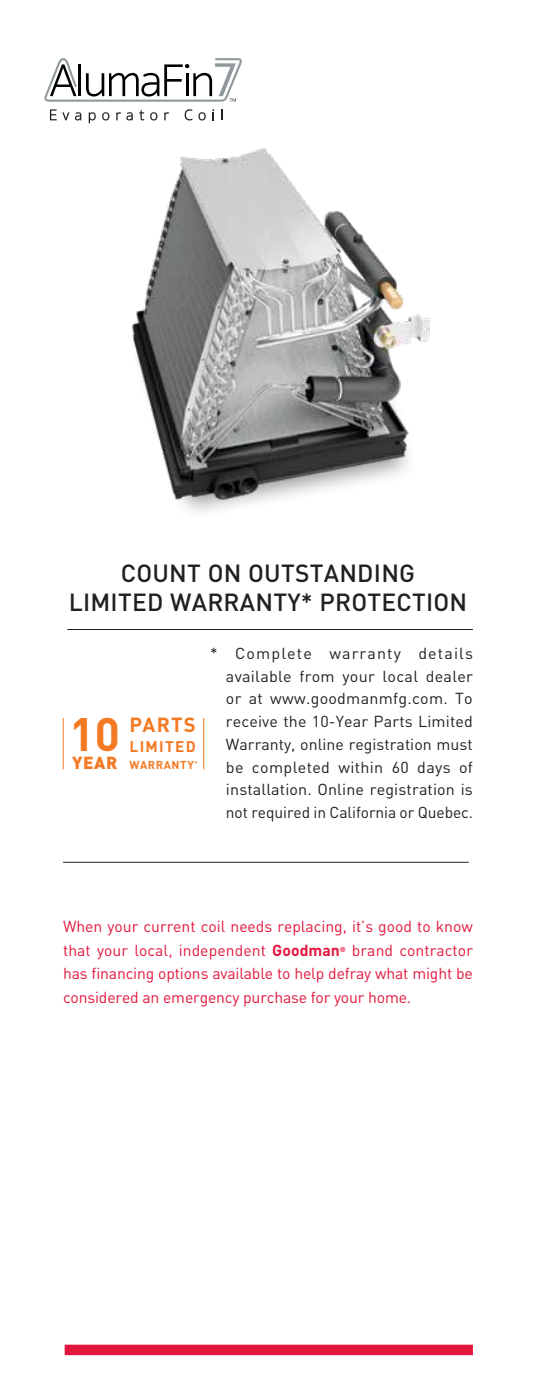
<style>
.page{position:relative;width:536px;height:1386px;background:#fff}
.page>*{position:absolute;margin:0;border:0;box-sizing:border-box;transform-origin:0 0}
.t1{font:700 46.38px "DIN Pro";color:#f47923}
.t2{font:500 24.5px/28.9px "DIN Pro";letter-spacing:.01em;color:#231f20;text-align:center}
.t3{font:700 20.12px "DIN Pro";letter-spacing:.055em;color:#f47923}
.t4{font:900 17.32px "DIN Pro";color:#f47923}
.t5{font:15.75px/22.8px "DIN Pro";letter-spacing:-.005em;color:#231f20;text-align:justify}
.t6{font:15.75px/23.6px "DIN Pro";letter-spacing:-.01em;color:#e3173e;text-align:justify}
.t7{font:700 15.22px "DIN Pro";letter-spacing:.085em;color:#f47923}
.t8{font:700 11.38px "DIN Pro";letter-spacing:.05em;color:#f47923}
.s1{font-weight:700}
</style>
<div class="page">
<div style="left:65px;top:1345px;width:408px;height:10px;background:#e3173e"></div>
<hr style="left:67px;top:629px;width:405px;height:1px;background:#231f20">
<hr style="left:63px;top:862px;width:405px;height:1px;background:#231f20">
<hr style="left:63px;top:718px;width:1px;height:51px;background:#f47923">
<hr style="left:203px;top:718px;width:1px;height:51px;background:#f47923">
<img style="left:109px;top:109px;width:322px;height:403px">
<svg style="left:44px;top:58px;width:198px;height:44px"></svg>
<svg style="left:50px;top:109px;width:19px;height:11px"></svg>
<svg style="left:75px;top:112px;width:6px;height:9px"></svg>
<svg style="left:89px;top:112px;width:7px;height:11px"></svg>
<svg style="left:102px;top:112px;width:7px;height:8px"></svg>
<svg style="left:116px;top:112px;width:17px;height:9px"></svg>
<svg style="left:139px;top:110px;width:5px;height:10px"></svg>
<svg style="left:150px;top:112px;width:7px;height:8px"></svg>
<svg style="left:164px;top:112px;width:5px;height:8px"></svg>
<svg style="left:184px;top:109px;width:8px;height:11px"></svg>
<svg style="left:198px;top:112px;width:8px;height:8px"></svg>
<svg style="left:212px;top:109px;width:2px;height:11px"></svg>
<svg style="left:221px;top:109px;width:2px;height:11px"></svg>
<h2 class="t2" style="left:69px;top:556px;width:400px">COUNT ON OUTSTANDING<br>LIMITED WARRANTY* PROTECTION</h2>
<p class="t5" style="left:226px;top:640px;width:248px;text-indent:-16px">* Complete warranty details available from your local dealer or at www.goodmanmfg.com. To receive the 10-Year Parts Limited Warranty, online registration must be completed within 60 days of installation. Online registration is not required in California or Quebec.</p>
<h1 class="t1" style="left:70px;top:695px;width:52px">10</h1>
<p class="t4" style="left:72px;top:747px;width:47px">YEAR</p>
<p class="t3" style="left:130px;top:708px;width:68px">PARTS</p>
<p class="t7" style="left:130px;top:734px;width:68px">LIMITED</p>
<p class="t8" style="left:130px;top:755px;width:70px">WARRANTY<sup>*</sup></p>
<p class="t6" style="left:63px;top:913px;width:411px">When your current coil needs replacing, it’s good to know that your local, independent <span class="s1">Goodman</span><sup>®</sup> brand contractor has financing options available to help defray what might be considered an emergency purchase for your home.</p>
</div>
